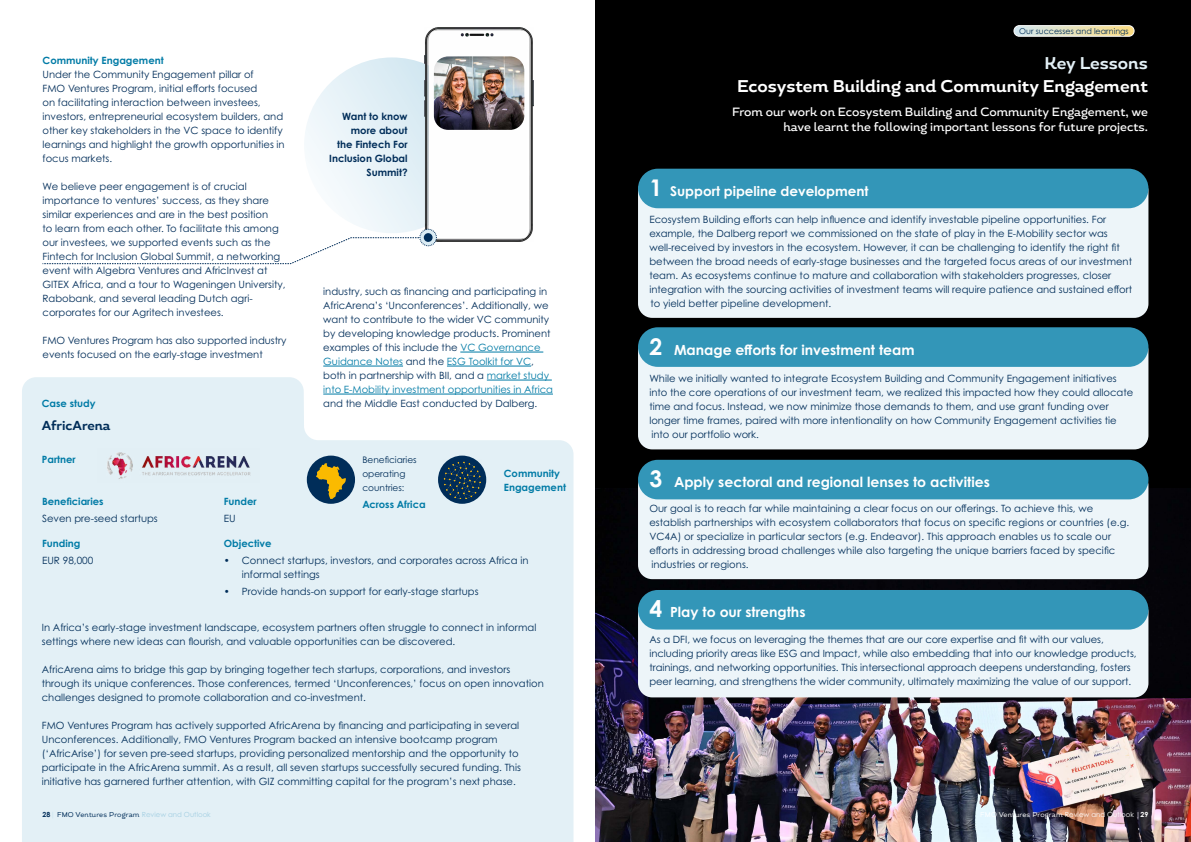
<style>
.page{position:relative;width:1191px;height:842px;background:#fff}
.page>*{position:absolute;margin:0;border:0;box-sizing:border-box;transform-origin:0 0}
.t1{font:700 17px "Magallanes";color:#fff}
.t2{font:700 17px "Magallanes";color:#e3f0f6}
.t3{font:700 14px "Century Gothic Pro";color:#fff}
.t4{font:700 13.5px "Century Gothic Pro";color:#fff}
.t5{font:700 13px "Magallanes";color:#002d59}
.t6{font:500 12px/15px "Magallanes";color:#fff;text-align:right}
.t7{font:10px/14px "Century Gothic Pro";color:#002d59}
.t8{font:700 10px/14px "Century Gothic Pro";color:#007ba6}
.t9{font:700 10px/14px "Century Gothic Pro";color:#002d59;text-align:right}
.t10{font:9px/14px "Century Gothic Pro";color:#002d59}
.t11{font:8px "Century Gothic Pro";color:#002d59}
.t12{font:7px "Magallanes";letter-spacing:.02em;color:#002d59}
.t13{font:7px "Magallanes";letter-spacing:.02em;color:#fff}
.s1{color:#007ba6}
.s2{font-size:23px}
.s3{font-family:"Century Gothic Pro";font-weight:700}
.s4{font-family:"Century Gothic Pro";color:#c8e2ee}
.s5{font-family:"Century Gothic Pro";color:#a3cfe2}
.s6{font-family:"Century Gothic Pro"}
</style>
<div class="page">
<svg style="left:22px;top:377px;width:551px;height:465px;fill:#e3f0f6"></svg>
<div style="left:595px;top:0;width:596px;height:842px;background:#000"></div>
<img style="left:595px;top:488px;width:596px;height:354px">
<hr style="left:460px;top:352px;width:83px;height:1px;background:#007ba6">
<hr style="left:323px;top:366px;width:80px;height:1px;background:#007ba6">
<hr style="left:447px;top:366px;width:84px;height:1px;background:#007ba6">
<hr style="left:487px;top:380px;width:65px;height:1px;background:#007ba6">
<hr style="left:323px;top:394px;width:230px;height:1px;background:#007ba6">
<div style="left:438px;top:456px;width:48px;height:48px;background:#002d59;border-radius:50%"></div>
<img style="left:442px;top:460px;width:39px;height:39px">
<div style="left:638px;top:177px;width:510px;height:141px;background:#edf5f9;border-radius:14px"></div>
<div style="left:638px;top:169px;width:510px;height:39px;background:#3396b8;border-radius:20px"></div>
<div style="left:638px;top:598px;width:510px;height:99px;background:#edf5f9;border-radius:14px"></div>
<div style="left:638px;top:590px;width:510px;height:40px;background:#3396b8;border-radius:20px"></div>
<div style="left:638px;top:337px;width:510px;height:112px;background:#edf5f9;border-radius:14px"></div>
<div style="left:638px;top:327px;width:510px;height:40px;background:#3396b8;border-radius:20px"></div>
<div style="left:638px;top:471px;width:510px;height:108px;background:#edf5f9;border-radius:14px"></div>
<div style="left:638px;top:460px;width:510px;height:39px;background:#3396b8;border-radius:20px"></div>
<div style="left:307px;top:456px;width:48px;height:48px;background:#002d59;border-radius:50%"></div>
<svg style="left:316px;top:463px;width:30px;height:36px"></svg>
<img style="left:429px;top:28px;width:104px;height:211px">
<img style="left:98px;top:448px;width:161px;height:35px">
<svg style="left:42px;top:31px;width:486px;height:233px"></svg>
<div style="left:424px;top:233px;width:8px;height:9px;background:#002d59;border-radius:50%"></div>
<svg style="left:1014px;top:26px;width:120px;height:10px"></svg>
<div style="left:1013px;top:25px;width:121px;height:12px;border:1px solid #fff;border-radius:5px"></div>
<p class="t8" style="left:43px;top:53px;width:123px">Community Engagement</p>
<p class="t7" style="left:43px;top:67px;width:244px">Under the Community Engagement pillar of<br>FMO Ventures Program, initial efforts focused<br>on facilitating interaction between investees, investors, entrepreneurial ecosystem builders, and other key stakeholders in the VC space to identify learnings and highlight the growth opportunities in focus markets.</p>
<p class="t7" style="left:43px;top:179px;width:245px">We believe peer engagement is of crucial importance to ventures’ success, as they share similar experiences and are in the best position<br>to learn from each other. To facilitate this among our investees, we supported events such as the Fintech for Inclusion Global Summit, a networking event with Algebra Ventures and AfricInvest at GITEX Africa, and a tour to Wageningen University, Rabobank, and several leading Dutch agri&shy;corporates for our Agritech investees.</p>
<p class="t7" style="left:43px;top:333px;width:245px">FMO Ventures Program has also supported industry events focused on the early-stage investment</p>
<p class="t8" style="left:42px;top:396px;width:55px">Case study</p>
<h3 class="t5" style="left:42px;top:417px;width:70px">AfricArena</h3>
<p class="t9" style="left:329px;top:109px;width:80px">Want to know more about<br>the Fintech For<br>Inclusion Global<br>Summit?</p>
<p class="t7" style="left:323px;top:284px;width:231px">industry, such as financing and participating in AfricArena’s ‘Unconferences’. Additionally, we want to contribute to the wider VC community by developing knowledge products. Prominent examples of this include the <span class="s1">VC Governance Guidance Notes</span> and the <span class="s1">ESG Toolkit for VC</span>, both in partnership with BII, and a <span class="s1">market study into E-Mobility investment opportunities in Africa</span></p>
<p class="t7" style="left:323px;top:396px;width:215px">and the Middle East conducted by Dalberg.</p>
<p class="t8" style="left:42px;top:452px;width:35px">Partner</p>
<p class="t8" style="left:42px;top:494px;width:63px">Beneficiaries</p>
<p class="t7" style="left:42px;top:511px;width:117px">Seven pre-seed startups</p>
<p class="t8" style="left:42px;top:536px;width:40px">Funding</p>
<p class="t7" style="left:42px;top:553px;width:53px">EUR 98,000</p>
<p class="t10" style="left:362px;top:453px;width:56px">Beneficiaries operating countries:</p>
<p class="t8" style="left:362px;top:497px;width:65px">Across Africa</p>
<p class="t8" style="left:504px;top:466px;width:64px">Community<br>Engagement</p>
<p class="t8" style="left:224px;top:494px;width:35px">Funder</p>
<p class="t7" style="left:224px;top:511px;width:13px">EU</p>
<p class="t8" style="left:224px;top:536px;width:49px">Objective</p>
<p class="t7" style="left:242px;top:553px;width:288px;text-indent:-18px">• Connect startups, investors, and corporates across Africa in informal settings</p>
<p class="t7" style="left:224px;top:584px;width:256px">• Provide hands-on support for early-stage startups</p>
<p class="t7" style="left:42px;top:620px;width:496px">In Africa’s early-stage investment landscape, ecosystem partners often struggle to connect in informal settings where new ideas can flourish, and valuable opportunities can be discovered.</p>
<p class="t7" style="left:42px;top:662px;width:503px">AfricArena aims to bridge this gap by bringing together tech startups, corporations, and investors through its unique conferences. Those conferences, termed ‘Unconferences,’ focus on open innovation challenges designed to promote collaboration and co-investment.</p>
<p class="t7" style="left:42px;top:718px;width:480px">FMO Ventures Program has actively supported AfricArena by financing and participating in several Unconferences. Additionally, FMO Ventures Program backed an intensive bootcamp program (‘AfricArise’) for seven pre-seed startups, providing personalized mentorship and the opportunity to participate in the AfricArena summit. As a result, all seven startups successfully secured funding. This initiative has garnered further attention, with GIZ committing capital for the program’s next phase.</p>
<p class="t11" style="left:1019px;top:26px;width:111px">Our successes and learnings</p>
<h1 class="t2" style="left:1044px;top:53px;width:105px">Key Lessons</h1>
<h1 class="t1" style="left:737px;top:75px;width:412px">Ecosystem Building and Community Engagement</h1>
<p class="t6" style="left:732px;top:104px;width:417px">From our work on Ecosystem Building and Community Engagement, we have learnt the following important lessons for future projects.</p>
<h3 class="t4" style="left:649px;top:183px;width:221px"><span class="s2">1</span> Support pipeline development</h3>
<p class="t7" style="left:649px;top:212px;width:484px">Ecosystem Building efforts can help influence and identify investable pipeline opportunities. For example, the Dalberg report we commissioned on the state of play in the E-Mobility sector was well-received by investors in the ecosystem. However, it can be challenging to identify the right fit between the broad needs of early-stage businesses and the targeted focus areas of our investment team. As ecosystems continue to mature and collaboration with stakeholders progresses, closer integration with the sourcing activities of investment teams will require patience and sustained effort to yield better pipeline development.</p>
<h2 class="t3" style="left:649px;top:341px;width:267px"><span class="s2">2</span> Manage efforts for investment team</h2>
<p class="t7" style="left:649px;top:371px;width:485px">While we initially wanted to integrate Ecosystem Building and Community Engagement initiatives into the core operations of our investment team, we realized this impacted how they could allocate time and focus. Instead, we now minimize those demands to them, and use grant funding over longer time frames, paired with more intentionality on how Community Engagement activities tie into our portfolio work.</p>
<h2 class="t3" style="left:649px;top:473px;width:342px"><span class="s2">3</span> Apply sectoral and regional lenses to activities</h2>
<p class="t7" style="left:649px;top:501px;width:481px">Our goal is to reach far while maintaining a clear focus on our offerings. To achieve this, we establish partnerships with ecosystem collaborators that focus on specific regions or countries (e.g.<br>VC4A) or specialize in particular sectors (e.g. Endeavor). This approach enables us to scale our efforts in addressing broad challenges while also targeting the unique barriers faced by specific industries or regions.</p>
<h2 class="t3" style="left:649px;top:603px;width:158px"><span class="s2">4</span> Play to our strengths</h2>
<p class="t7" style="left:649px;top:632px;width:489px">As a DFI, we focus on leveraging the themes that are our core expertise and fit with our values, including priority areas like ESG and Impact, while also embedding that into our knowledge products, trainings, and networking opportunities. This intersectional approach deepens understanding, fosters peer learning, and strengthens the wider community, ultimately maximizing the value of our support.</p>
<p class="t12" style="left:43px;top:810px;width:170px"><span class="s3">28</span><span class="s4">|</span> FMO Ventures Program <span class="s5">Review and Outlook</span></p>
<p class="t13" style="left:980px;top:810px;width:170px">FMO Ventures Program <span class="s6">Review and Outlook |</span><span class="s3">29</span></p>
</div>
